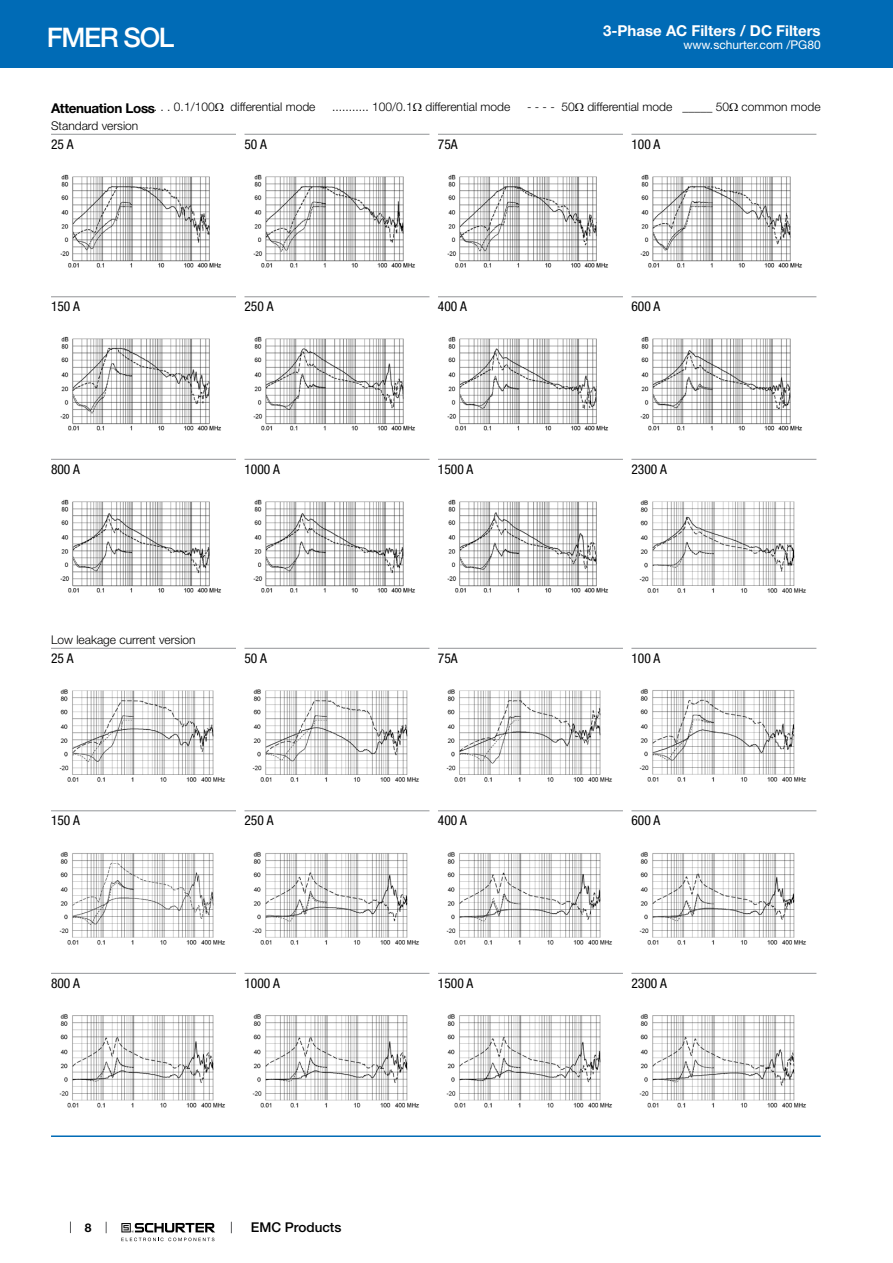
<style>
.page{position:relative;width:893px;height:1263px;background:#fff}
.page>*{position:absolute;margin:0;border:0;box-sizing:border-box;transform-origin:0 0}
.t1{font:500 27px "Helvetica Neue LT";letter-spacing:-.05em;color:#fff}
.t2{font:700 15px "Helvetica Neue LT";color:#fff}
.t3{font:condensed 13.5px "Helvetica Neue LT";color:#000}
.t4{font:500 13.5px "Helvetica Neue LT";color:#000}
.t5{font:300 12px "Helvetica Neue LT";color:#000}
.t6{font:12px "Helvetica Neue LT";color:#fff}
.t7{font:700 12px "Helvetica Neue LT";color:#000}
.s1{font-weight:700;font-size:13.5px}
.s2{font-family:"Arial Unicode MS";font-weight:400}
</style>
<div class="page">
<svg style="left:70px;top:1221px;width:1px;height:12px"></svg>
<svg style="left:121px;top:1223px;width:94px;height:18px"></svg>
<div style="left:0;top:0;width:893px;height:68px;background:#006bb6"></div>
<hr style="left:51px;top:134px;width:185px;height:1px;background:#939598">
<img style="left:60px;top:174px;width:161px;height:94px">
<hr style="left:244px;top:134px;width:185px;height:1px;background:#939598">
<img style="left:253px;top:174px;width:162px;height:94px">
<hr style="left:438px;top:134px;width:185px;height:1px;background:#939598">
<img style="left:447px;top:174px;width:161px;height:94px">
<hr style="left:631px;top:134px;width:185px;height:1px;background:#939598">
<img style="left:640px;top:174px;width:162px;height:94px">
<hr style="left:51px;top:296px;width:185px;height:1px;background:#939598">
<img style="left:60px;top:336px;width:161px;height:95px">
<hr style="left:244px;top:296px;width:185px;height:1px;background:#939598">
<img style="left:253px;top:336px;width:162px;height:95px">
<hr style="left:438px;top:296px;width:185px;height:1px;background:#939598">
<img style="left:447px;top:336px;width:161px;height:95px">
<hr style="left:631px;top:296px;width:185px;height:1px;background:#939598">
<img style="left:640px;top:336px;width:162px;height:95px">
<hr style="left:51px;top:459px;width:185px;height:1px;background:#939598">
<img style="left:60px;top:499px;width:161px;height:94px">
<hr style="left:244px;top:459px;width:185px;height:1px;background:#939598">
<img style="left:253px;top:499px;width:162px;height:94px">
<hr style="left:438px;top:459px;width:185px;height:1px;background:#939598">
<img style="left:447px;top:499px;width:161px;height:94px">
<hr style="left:631px;top:459px;width:185px;height:1px;background:#939598">
<img style="left:639px;top:500px;width:167px;height:93px">
<hr style="left:51px;top:648px;width:185px;height:1px;background:#939598">
<img style="left:59px;top:689px;width:166px;height:93px">
<hr style="left:244px;top:648px;width:185px;height:1px;background:#939598">
<img style="left:252px;top:689px;width:167px;height:93px">
<hr style="left:438px;top:648px;width:185px;height:1px;background:#939598">
<img style="left:446px;top:689px;width:166px;height:93px">
<hr style="left:631px;top:648px;width:185px;height:1px;background:#939598">
<img style="left:639px;top:689px;width:167px;height:93px">
<hr style="left:51px;top:810px;width:185px;height:1px;background:#939598">
<img style="left:59px;top:852px;width:166px;height:93px">
<hr style="left:244px;top:810px;width:185px;height:1px;background:#939598">
<img style="left:252px;top:852px;width:167px;height:93px">
<hr style="left:438px;top:810px;width:185px;height:1px;background:#939598">
<img style="left:446px;top:852px;width:166px;height:93px">
<hr style="left:631px;top:810px;width:185px;height:1px;background:#939598">
<img style="left:639px;top:852px;width:167px;height:93px">
<hr style="left:51px;top:973px;width:185px;height:1px;background:#939598">
<img style="left:59px;top:1014px;width:166px;height:94px">
<hr style="left:244px;top:973px;width:185px;height:1px;background:#939598">
<img style="left:252px;top:1014px;width:167px;height:94px">
<hr style="left:438px;top:973px;width:185px;height:1px;background:#939598">
<img style="left:446px;top:1014px;width:166px;height:94px">
<hr style="left:631px;top:973px;width:185px;height:1px;background:#939598">
<img style="left:639px;top:1014px;width:167px;height:94px">
<hr style="left:51px;top:1135px;width:770px;height:2px;background:#006bb6">
<h1 class="t1" style="left:47px;top:21px;width:129px">FMER SOL</h1>
<p class="t2" style="left:603px;top:21px;width:219px">3-Phase AC Filters / DC Filters</p>
<p class="t6" style="left:683px;top:38px;width:139px">www.schurter.com /PG80</p>
<p class="t5" style="left:51px;top:100px;width:266px"><span class="s1">Attenuation Loss</span>. . . . . 0.1/100<span class="s2">Ω</span> differential mode</p>
<p class="t5" style="left:332px;top:100px;width:180px">........... 100/0.1<span class="s2">Ω</span> differential mode</p>
<p class="t5" style="left:527px;top:100px;width:295px">- - - - 50<span class="s2">Ω</span> differential mode _____ 50<span class="s2">Ω</span> common mode</p>
<p class="t5" style="left:51px;top:118px;width:89px">Standard version</p>
<p class="t3" style="left:51px;top:136px;width:24px">25 A</p>
<p class="t3" style="left:244px;top:136px;width:24px">50 A</p>
<p class="t3" style="left:438px;top:136px;width:21px">75A</p>
<p class="t3" style="left:631px;top:136px;width:30px">100 A</p>
<p class="t3" style="left:51px;top:299px;width:30px">150 A</p>
<p class="t3" style="left:244px;top:299px;width:30px">250 A</p>
<p class="t3" style="left:438px;top:299px;width:30px">400 A</p>
<p class="t3" style="left:631px;top:299px;width:30px">600 A</p>
<p class="t3" style="left:51px;top:461px;width:30px">800 A</p>
<p class="t3" style="left:244px;top:461px;width:37px">1000 A</p>
<p class="t3" style="left:438px;top:461px;width:37px">1500 A</p>
<p class="t3" style="left:631px;top:461px;width:37px">2300 A</p>
<p class="t5" style="left:51px;top:632px;width:146px">Low leakage current version</p>
<p class="t3" style="left:51px;top:650px;width:24px">25 A</p>
<p class="t3" style="left:244px;top:650px;width:24px">50 A</p>
<p class="t3" style="left:438px;top:650px;width:21px">75A</p>
<p class="t3" style="left:631px;top:650px;width:30px">100 A</p>
<p class="t3" style="left:51px;top:813px;width:30px">150 A</p>
<p class="t3" style="left:244px;top:813px;width:30px">250 A</p>
<p class="t3" style="left:438px;top:813px;width:30px">400 A</p>
<p class="t3" style="left:631px;top:813px;width:30px">600 A</p>
<p class="t3" style="left:51px;top:975px;width:30px">800 A</p>
<p class="t3" style="left:244px;top:975px;width:37px">1000 A</p>
<p class="t3" style="left:438px;top:975px;width:37px">1500 A</p>
<p class="t3" style="left:631px;top:975px;width:37px">2300 A</p>
<p class="t7" style="left:85px;top:1220px;width:8px">8</p>
<p class="t4" style="left:251px;top:1219px;width:92px">EMC Products</p>
</div>
